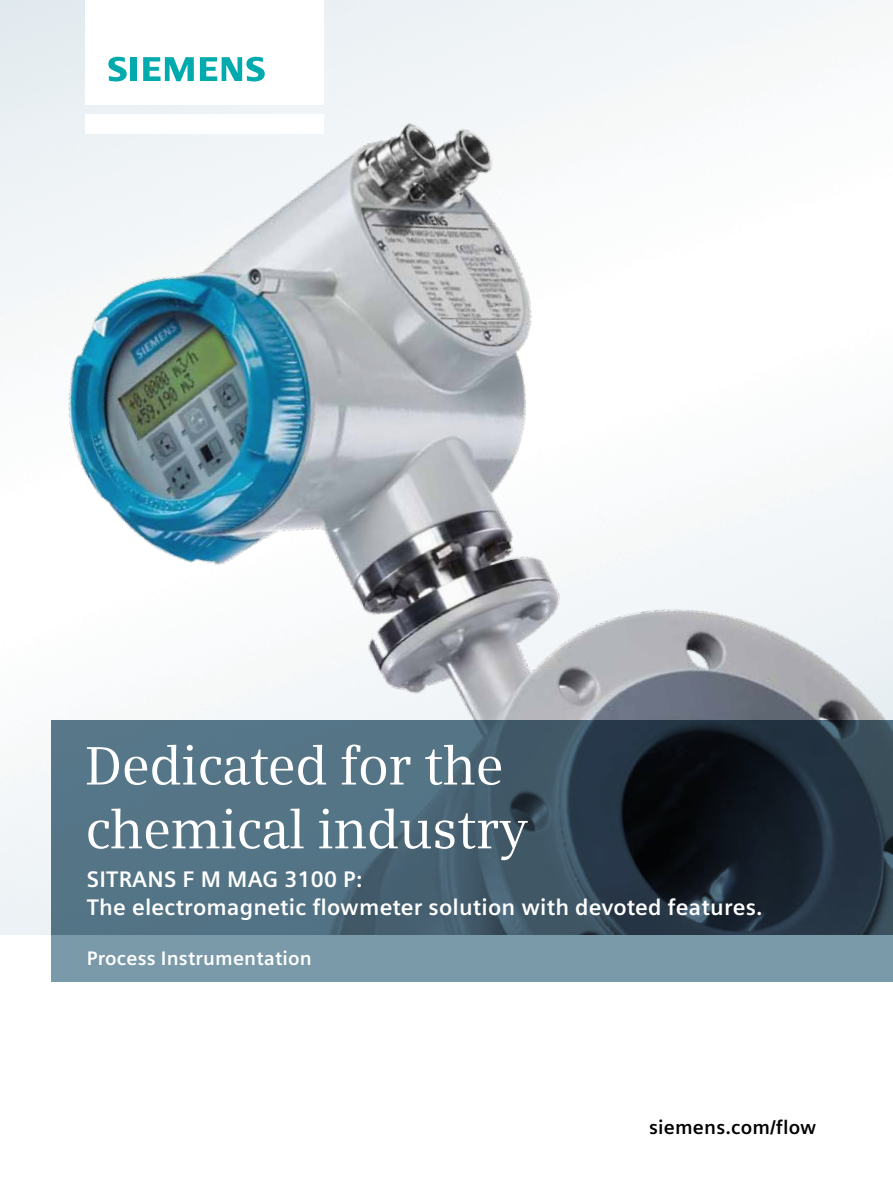
<style>
.page{position:relative;width:893px;height:1191px;background:#fff}
.page>*{position:absolute;margin:0;border:0;box-sizing:border-box;transform-origin:0 0}
.t1{font:54px/63.8px "Siemens Serif";letter-spacing:-.015em;color:#fff}
.t2{font:700 22.5px/27.6px "Siemens Sans OT";letter-spacing:.01em;color:#fff}
.t3{font:700 19.5px "Siemens Sans OT";letter-spacing:.01em;color:#fff}
.t4{font:700 19.5px "Siemens Sans OT";letter-spacing:.01em;color:#000}
</style>
<div class="page">
<img style="left:42px;top:0;width:851px;height:935px">
<div style="left:51px;top:935px;width:842px;height:46px;background:#7b9aa9"></div>
<div style="left:85px;top:114px;width:238px;height:19px;background:#fff"></div>
<div style="left:85px;top:0;width:238px;height:105px;background:#fff"></div>
<svg style="left:108px;top:57px;width:19px;height:24px"></svg>
<div style="left:130px;top:57px;width:7px;height:24px;background:#00aaad"></div>
<svg style="left:143px;top:57px;width:51px;height:24px"></svg>
<svg style="left:200px;top:57px;width:65px;height:24px"></svg>
<svg style="left:51px;top:720px;width:842px;height:215px;background:#3c5362"></svg>
<h1 class="t1" style="left:85px;top:733px;width:444px">Dedicated for the chemical industry</h1>
<p class="t2" style="left:87px;top:865px;width:677px">SITRANS F M MAG 3100 P:<br>The electromagnetic flowmeter solution with devoted features.</p>
<p class="t3" style="left:87px;top:947px;width:226px">Process Instrumentation</p>
<p class="t4" style="left:649px;top:1116px;width:169px">siemens.com/flow</p>
</div>
